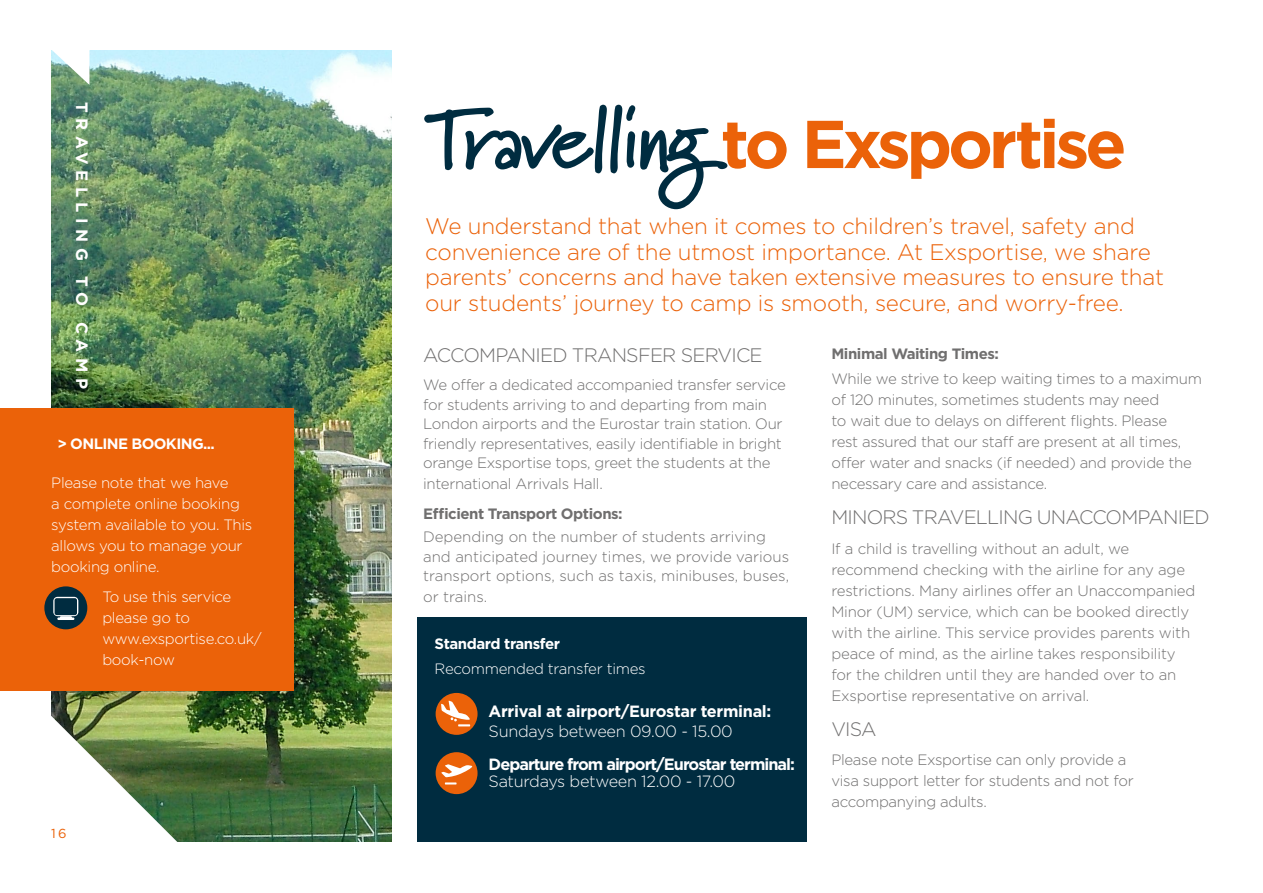
<style>
.page{position:relative;width:1263px;height:893px;background:#fff}
.page>*{position:absolute;margin:0;border:0;box-sizing:border-box;transform-origin:0 0}
.t1{font:700 67.5px "Gotham";letter-spacing:-.06em;color:#eb6209}
.t2{font:300 22.5px/25.5px "Gotham";letter-spacing:-.01em;color:#eb6209}
.t3{font:300 19.5px "Gotham";letter-spacing:-.04em;color:#706f6f}
.t4{font:700 16.5px "Gotham";letter-spacing:.33em;color:#fff}
.t5{font:300 16.35px "Gotham";letter-spacing:-.02em;color:#fff}
.t6{font:700 16.35px "Gotham";letter-spacing:-.06em;color:#fff}
.t7{font:700 16.35px "Gotham";letter-spacing:-.02em;color:#fff}
.t8{font:300 15px/21px "Gotham";letter-spacing:-.02em;color:#706f6f}
.t9{font:300 15px/21px "Gotham";letter-spacing:-.02em;color:#fff}
.t10{font:300 15px/19.5px "Gotham";color:#706f6f}
.t11{font:700 15px "Gotham";letter-spacing:-.03em;color:#706f6f}
.t12{font:700 15px "Gotham";letter-spacing:-.04em;color:#fff}
.t13{font:13.05px "Gotham";color:#eb6209}
.s1{font-family:"Marydale";font-size:87px;color:#002c40}
</style>
<div class="page">
<div style="left:417px;top:617px;width:389px;height:225px;background:#002c40"></div>
<img style="left:51px;top:51px;width:340px;height:791px">
<img style="left:51px;top:691px;width:153px;height:151px">
<div style="left:0;top:408px;width:293px;height:283px;background:#eb6209"></div>
<hr style="left:1262px;top:602px;width:1px;height:240px;background:#b91a58">
<div style="left:44px;top:586px;width:43px;height:43px;background:#002c40;border-radius:50%"></div>
<svg style="left:53px;top:597px;width:25px;height:19px"></svg>
<div style="left:55px;top:598px;width:22px;height:17px;background:#002c40;border-radius:2px"></div>
<svg style="left:60px;top:616px;width:12px;height:1px"></svg>
<hr style="left:57px;top:617px;width:17px;height:3px;background:#fff">
<div style="left:436px;top:693px;width:41px;height:42px;background:#eb6209;border-radius:50%"></div>
<svg style="left:441px;top:701px;width:29px;height:25px"></svg>
<div style="left:436px;top:752px;width:41px;height:42px;background:#eb6209;border-radius:50%"></div>
<svg style="left:441px;top:764px;width:32px;height:20px"></svg>
<svg style="left:51px;top:50px;width:38px;height:35px"></svg>
<p class="t4" style="left:93px;top:102px;width:288px;rotate:90deg">TRAVELLING TO CAMP</p>
<p class="t12" style="left:57px;top:433px;width:159px">&gt; ONLINE BOOKING...</p>
<p class="t9" style="left:51px;top:472px;width:202px">Please note that we have<br>a complete online booking system available to you. This allows you to manage your booking online.</p>
<p class="t9" style="left:102px;top:586px;width:161px">To use this service please go to www.exsportise.co.uk/ book-now</p>
<p class="t13" style="left:51px;top:824px;width:17px">16</p>
<h1 class="t1" style="left:425px;top:99px;width:703px"><span class="s1">Travelling</span> to Exsportise</h1>
<p class="t2" style="left:425px;top:213px;width:740px">We understand that when it comes to children’s travel, safety and convenience are of the utmost importance. At Exsportise, we share parents’ concerns and have taken extensive measures to ensure that our students’ journey to camp is smooth, secure, and worry-free.</p>
<h3 class="t3" style="left:423px;top:343px;width:341px">ACCOMPANIED TRANSFER SERVICE</h3>
<p class="t8" style="left:423px;top:375px;width:364px;line-height:19.5px">We offer a dedicated accompanied transfer service for students arriving to and departing from main London airports and the Eurostar train station. Our friendly representatives, easily identifiable in bright orange Exsportise tops, greet the students at the</p>
<p class="t8" style="left:423px;top:473px;width:181px">international Arrivals Hall.</p>
<p class="t11" style="left:423px;top:503px;width:201px">Efficient Transport Options:</p>
<p class="t10" style="left:423px;top:527px;width:368px">Depending on the number of students arriving and anticipated journey times, we provide various transport options, such as taxis, minibuses, buses,</p>
<p class="t10" style="left:423px;top:587px;width:66px">or trains.</p>
<p class="t12" style="left:435px;top:633px;width:127px">Standard transfer</p>
<p class="t9" style="left:435px;top:658px;width:213px">Recommended transfer times</p>
<p class="t7" style="left:489px;top:700px;width:284px">Arrival at airport/Eurostar terminal:</p>
<p class="t5" style="left:489px;top:721px;width:246px">Sundays between 09.00 - 15.00</p>
<p class="t6" style="left:489px;top:753px;width:308px">Departure from airport/Eurostar terminal:</p>
<p class="t5" style="left:489px;top:771px;width:248px">Saturdays between 12.00 - 17.00</p>
<p class="t11" style="left:831px;top:343px;width:169px">Minimal Waiting Times:</p>
<p class="t8" style="left:831px;top:368px;width:372px">While we strive to keep waiting times to a maximum of 120 minutes, sometimes students may need<br>to wait due to delays on different flights. Please<br>rest assured that our staff are present at all times, offer water and snacks (if needed) and provide the necessary care and assistance.</p>
<h3 class="t3" style="left:831px;top:505px;width:380px">MINORS TRAVELLING UNACCOMPANIED</h3>
<p class="t8" style="left:831px;top:537px;width:366px">If a child is travelling without an adult, we recommend checking with the airline for any age restrictions. Many airlines offer an Unaccompanied Minor (UM) service, which can be booked directly with the airline. This service provides parents with peace of mind, as the airline takes responsibility for the children until they are handed over to an Exsportise representative on arrival.</p>
<h3 class="t3" style="left:831px;top:717px;width:47px">VISA</h3>
<p class="t8" style="left:831px;top:749px;width:304px">Please note Exsportise can only provide a visa support letter for students and not for accompanying adults.</p>
</div>
